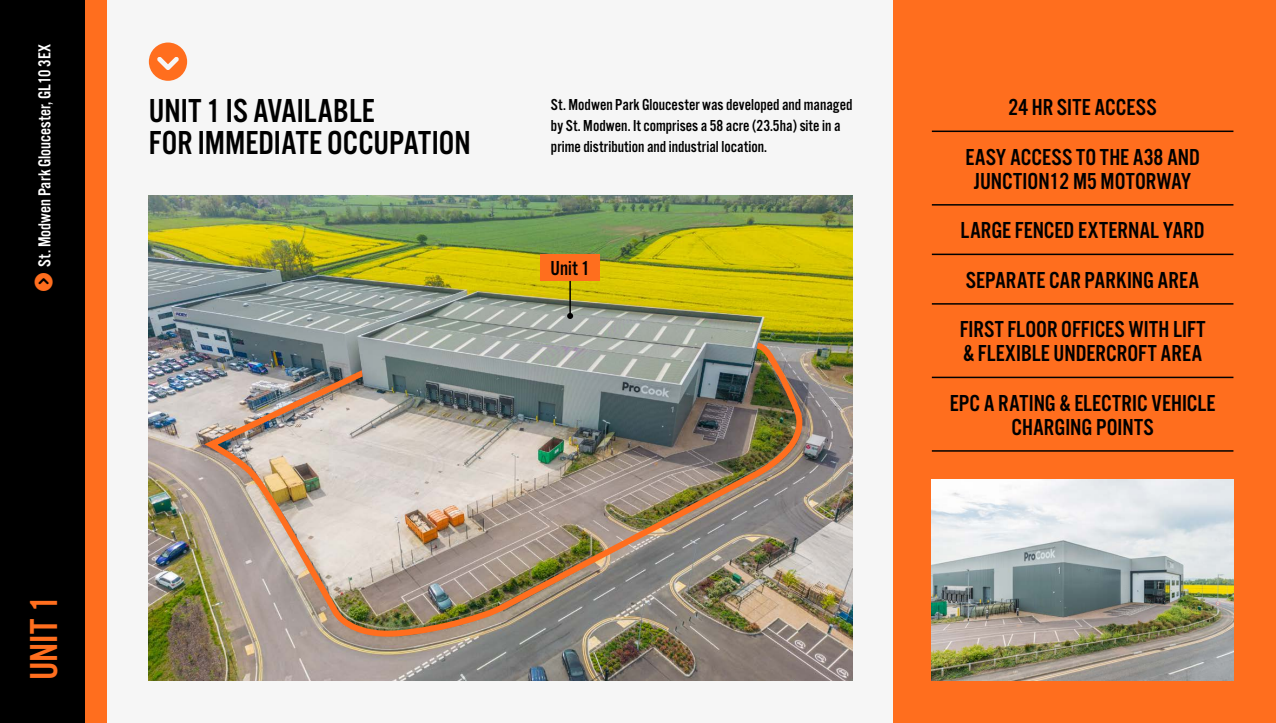
<style>
.page{position:relative;width:1276px;height:723px;background:#fff}
.page>*{position:absolute;margin:0;border:0;box-sizing:border-box;transform-origin:0 0}
.t1{font:40.5px "Alternate Got No 3 D";color:#ff6e1e}
.t2{font:34.5px/31.5px "Alternate Got No 3 D";color:#000}
.t3{font:24px/49.5px "Alternate Got No 3 D";color:#000;text-align:center}
.t4{font:21px "Alternate Got No 3 D";color:#000}
.t5{font:18px "Alternate Got No 3 D";color:#fff}
.t6{font:16.5px/21px "Alternate Got No 3 D";color:#000}
.s1{color:#ff6e1e}
</style>
<div class="page">
<div style="left:106px;top:0;width:1170px;height:723px;background:#f6f6f6"></div>
<div style="left:0;top:0;width:85px;height:723px;background:#000"></div>
<div style="left:85px;top:0;width:21px;height:723px;background:#ff6e1e"></div>
<div style="left:893px;top:0;width:383px;height:723px;background:#ff6e1e"></div>
<img style="left:149px;top:196px;width:703px;height:484px">
<hr style="left:932px;top:131px;width:301px;height:1px;background:#000">
<hr style="left:932px;top:204px;width:301px;height:2px;background:#000">
<hr style="left:932px;top:254px;width:301px;height:1px;background:#000">
<hr style="left:932px;top:303px;width:301px;height:2px;background:#000">
<hr style="left:932px;top:377px;width:301px;height:1px;background:#000">
<hr style="left:932px;top:450px;width:301px;height:2px;background:#000">
<img style="left:205px;top:299px;width:606px;height:338px">
<img style="left:357px;top:291px;width:406px;height:155px">
<div style="left:540px;top:254px;width:60px;height:27px;background:#ff6e1e"></div>
<hr style="left:569px;top:281px;width:2px;height:35px;background:#000">
<svg style="left:567px;top:313px;width:6px;height:6px"></svg>
<img style="left:932px;top:479px;width:301px;height:201px">
<svg style="left:149px;top:43px;width:38px;height:38px"></svg>
<p class="t5" style="left:35px;top:291px;width:249px;rotate:-90deg"><span class="s1">★★</span> St. Modwen Park Gloucester, GL10 3EX</p>
<h1 class="t1" style="left:22px;top:680px;width:86px;rotate:-90deg">UNIT 1</h1>
<h2 class="t2" style="left:149px;top:96px;width:323px">UNIT 1 IS AVAILABLE<br>FOR IMMEDIATE OCCUPATION</h2>
<p class="t6" style="left:551px;top:95px;width:303px">St. Modwen Park Gloucester was developed and managed by St. Modwen. It comprises a 58 acre (23.5ha) site in a prime distribution and industrial location.</p>
<p class="t3" style="left:965px;top:83px;width:236px">24 HR SITE ACCESS<br>EASY ACCESS TO THE A38 AND</p>
<p class="t3" style="left:959px;top:157px;width:247px">JUNCTION12 M5 MOTORWAY<br>LARGE FENCED EXTERNAL YARD<br>SEPARATE CAR PARKING AREA<br>FIRST FLOOR OFFICES WITH LIFT</p>
<p class="t3" style="left:950px;top:329px;width:267px">&amp; FLEXIBLE UNDERCROFT AREA<br>EPC A RATING &amp; ELECTRIC VEHICLE</p>
<p class="t3" style="left:1011px;top:403px;width:144px">CHARGING POINTS</p>
<p class="t4" style="left:550px;top:257px;width:40px">Unit 1</p>
</div>
